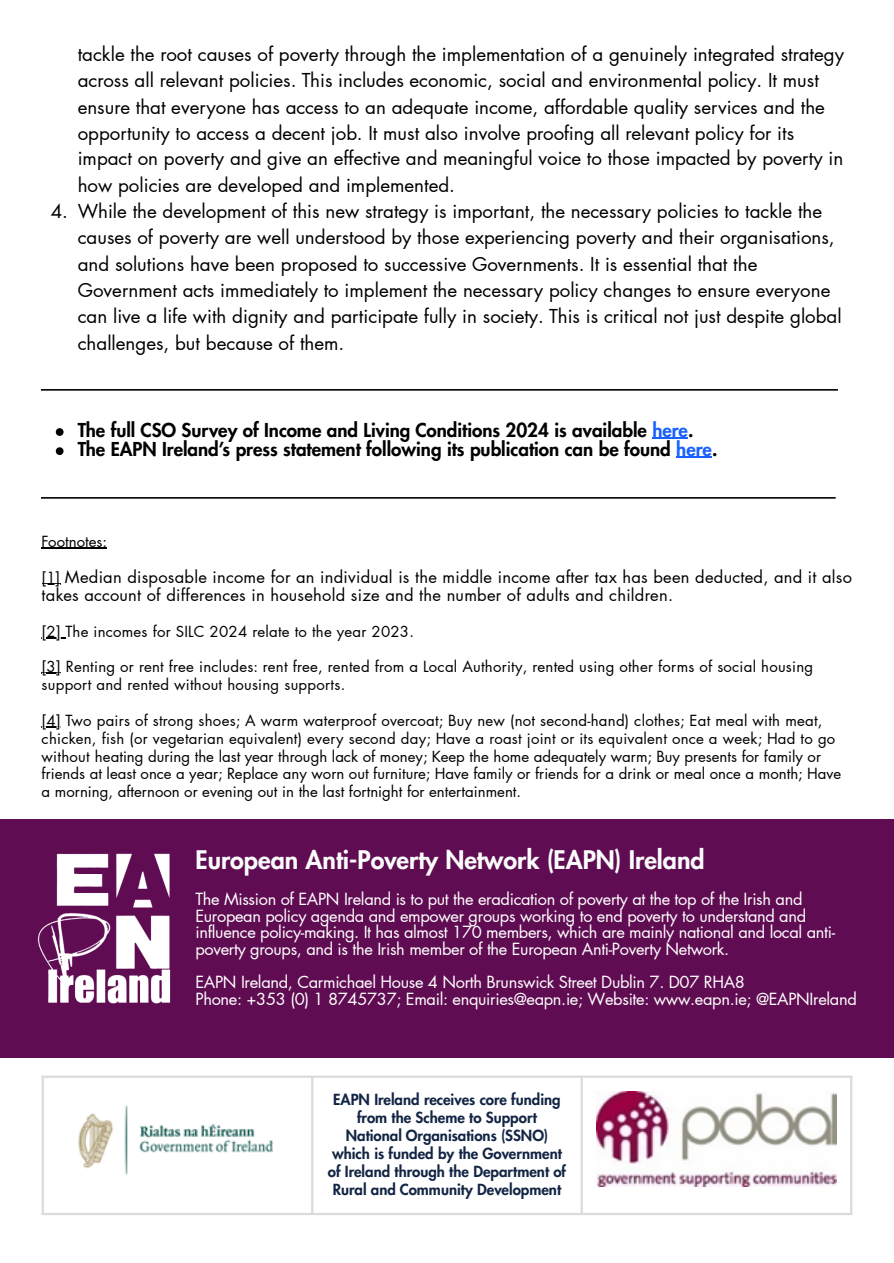
<style>
.page{position:relative;width:894px;height:1263px;background:#fff}
.page>*{position:absolute;margin:0;border:0;box-sizing:border-box;transform-origin:0 0}
.t1{font:800 25.05px "Futura LT Pro";color:#fafcfc}
.t2{font:18.75px/26.4px "Futura LT Pro";color:#000}
.t3{font:800 18.75px "Futura LT Pro";color:#000}
.t4{font:16.5px/18px "Futura LT Pro";letter-spacing:.015em;color:#000}
.t5{font:16.35px/16.5px "Futura LT Pro";letter-spacing:-.02em;color:#fff}
.t6{font:15px/17.7px "Futura LT Pro";letter-spacing:.015em;color:#000}
.t7{font:800 15px/18px "Futura LT Pro";color:#132544;text-align:center}
.s1{color:#1a62ff}
.s2{font-size:15px}
</style>
<div class="page">
<svg style="left:56px;top:428px;width:7px;height:8px"></svg>
<svg style="left:56px;top:447px;width:7px;height:8px"></svg>
<hr style="left:42px;top:389px;width:795px;height:2px;background:#000">
<hr style="left:652px;top:438px;width:35px;height:1px;background:#1a62ff">
<hr style="left:676px;top:457px;width:35px;height:1px;background:#1a62ff">
<hr style="left:42px;top:497px;width:793px;height:2px;background:#000">
<hr style="left:42px;top:548px;width:65px;height:1px;background:#000">
<svg style="left:45px;top:638px;width:20px;height:1px"></svg>
<svg style="left:45px;top:673px;width:16px;height:1px"></svg>
<svg style="left:45px;top:727px;width:16px;height:1px"></svg>
<div style="left:0;top:819px;width:893px;height:239px;background:#600c52"></div>
<img style="left:37px;top:853px;width:134px;height:151px">
<img style="left:78px;top:1105px;width:195px;height:70px">
<img style="left:596px;top:1091px;width:240px;height:96px">
<hr style="left:42px;top:1078px;width:2px;height:135px;background:#dbdbdb">
<hr style="left:311px;top:1078px;width:2px;height:135px;background:#dbdbdb">
<hr style="left:580px;top:1078px;width:2px;height:135px;background:#dbdbdb">
<hr style="left:849px;top:1078px;width:3px;height:135px;background:#dbdbdb">
<hr style="left:42px;top:1076px;width:810px;height:2px;background:#dbdbdb">
<hr style="left:42px;top:1213px;width:810px;height:2px;background:#dbdbdb">
<p class="t2" style="left:51px;top:199px;width:19px">4.</p>
<p class="t2" style="left:78px;top:41px;width:767px">tackle the root causes of poverty through the implementation of a genuinely integrated strategy across all relevant policies. This includes economic, social and environmental policy. It must ensure that everyone has access to an adequate income, affordable quality services and the opportunity to access a decent job. It must also involve proofi ng all relevant policy for its impact on poverty and give an effective and meaningful voice to those impacted by poverty in how policies are developed and implemented.</p>
<p class="t2" style="left:78px;top:199px;width:765px">While the development of this new strategy is important, the necessary policies to tackle the causes of poverty are well understood by those experiencing poverty and their organisations, and solutions have been proposed to successive Governments. It is essential that the Government acts immediately to implement the necessary policy changes to ensure everyone can live a life with dignity and participate fully in society. This is critical not just despite global challenges, but because of them.</p>
<p class="t3" style="left:78px;top:421px;width:617px">The full CSO Survey of Income and Living Conditions 2024 is available <span class="s1">here</span>.</p>
<p class="t3" style="left:78px;top:440px;width:641px">The EAPN Ireland’s press statement following its publication can be found <span class="s1">here</span>.</p>
<p class="t6" style="left:42px;top:533px;width:67px">Footnotes:</p>
<p class="t4" style="left:42px;top:568px;width:811px"><span class="s2">[1]</span> Median disposable income for an individual is the middle income after tax has been deducted, and it also takes account of differences in household size and the number of adults and children.</p>
<p class="t6" style="left:42px;top:623px;width:374px">[2] The incomes for SILC 2024 relate to the year 2023.</p>
<p class="t6" style="left:42px;top:658px;width:772px">[3] Renting or rent free includes: rent free, rented from a Local Authority, rented using other forms of social housing support and rented without housing supports.</p>
<p class="t6" style="left:42px;top:712px;width:800px">[4] Two pairs of strong shoes; A warm waterproof overcoat; Buy new (not second-hand) clothes; Eat meal with meat, chicken, fish (or vegetarian equivalent) every second day; Have a roast joint or its equivalent once a week; Had to go without heating during the last year through lack of money; Keep the home adequately warm; Buy presents for family or friends at least once a year; Replace any worn out furniture; Have family or friends for a drink or meal once a month; Have a morning, afternoon or evening out in the last fortnight for entertainment.</p>
<p class="t1" style="left:195px;top:848px;width:510px">European Anti-Poverty Network (EAPN) Ireland</p>
<p class="t5" style="left:195px;top:892px;width:641px">The Mission of EAPN Ireland is to put the eradication of poverty at the top of the Irish and European policy agenda and empower groups working to end poverty to understand and influence policy-making. It has almost 170 members, which are mainly national and local anti&shy;poverty groups, and is the Irish member of the European Anti-Poverty Network.</p>
<p class="t5" style="left:195px;top:974px;width:551px">EAPN Ireland, Carmichael House 4 North Brunswick Street Dublin 7. D07 RHA8</p>
<p class="t5" style="left:195px;top:991px;width:662px">Phone: +353 (0) 1 8745737; Email: enquiries@eapn.ie; Website: www.eapn.ie; @EAPNIreland</p>
<p class="t7" style="left:328px;top:1091px;width:240px">EAPN Ireland receives core funding from the Scheme to Support<br>National Organisations (SSNO) which is funded by the Government of Ireland through the Department of<br>Rural and Community Development</p>
</div>
